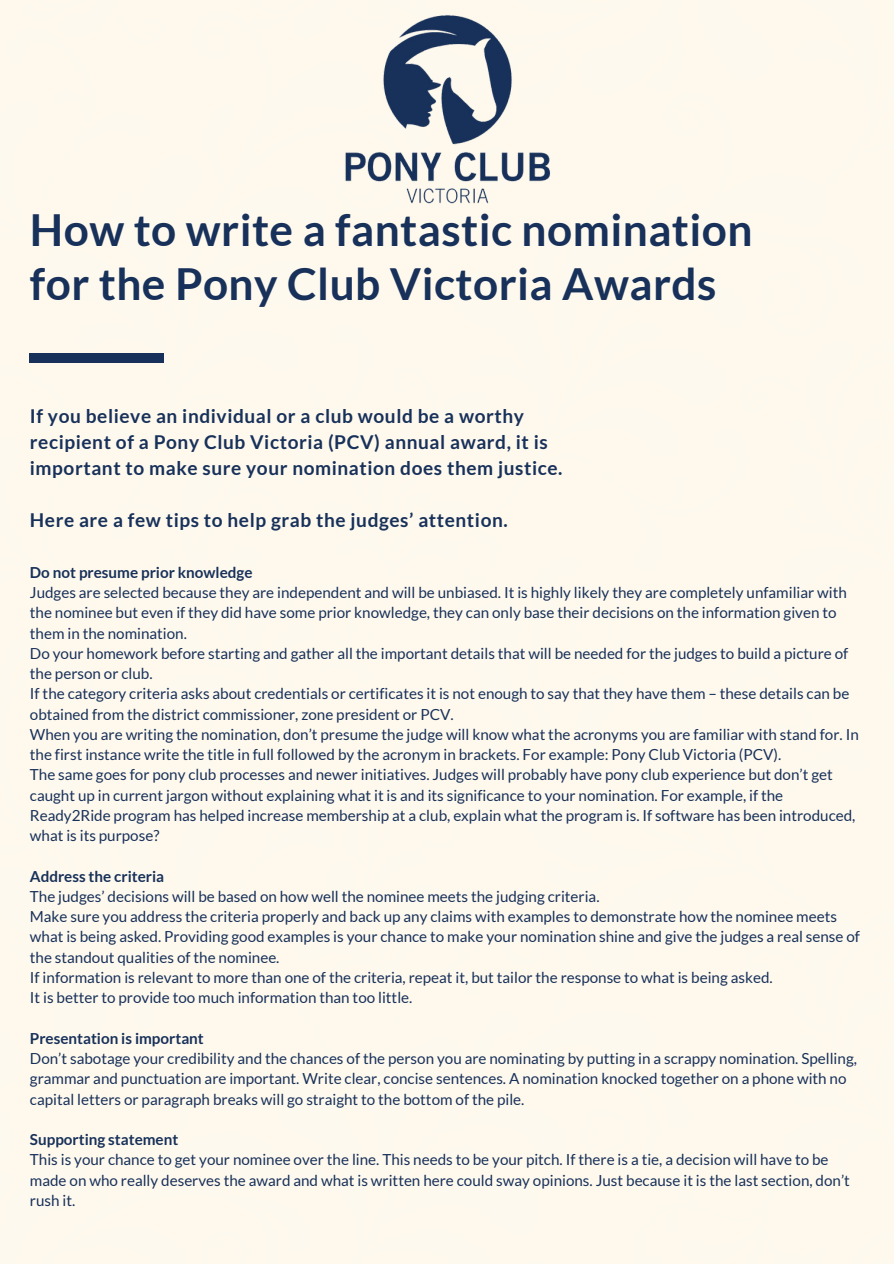
<style>
.page{position:relative;width:894px;height:1264px;background:#fff}
.page>*{position:absolute;margin:0;border:0;box-sizing:border-box;transform-origin:0 0}
.t1{font:700 44.1px/54px "Lato";letter-spacing:.01em;color:#18315a}
.t2{font:700 19.05px/25.8px "Lato";letter-spacing:.03em;color:#18315a}
.t3{font:15.15px/20.2px "Lato";color:#18315a}
.t4{font:700 15.15px "Lato";color:#18315a}
</style>
<div class="page">
<div style="left:0;top:0;width:893px;height:1263px;background:#fff9ed"></div>
<svg style="left:880px;top:0;width:13px;height:73px"></svg>
<div style="left:0;top:841px;width:154px;height:422px;background:#fff9ed"></div>
<div style="left:108px;top:146px;width:118px;height:180px;background:#fff9ed"></div>
<div style="left:292px;top:774px;width:103px;height:425px;background:#fff9ed"></div>
<div style="left:349px;top:441px;width:46px;height:98px;background:#fef9ed"></div>
<div style="left:21px;top:0;width:143px;height:45px;background:#fff9ed"></div>
<svg style="left:247px;top:0;width:31px;height:30px"></svg>
<div style="left:278px;top:0;width:368px;height:190px;background:#fff9ed"></div>
<div style="left:395px;top:240px;width:498px;height:1023px;background:#fff9ed"></div>
<div style="left:30px;top:353px;width:134px;height:9px;background:#18315a"></div>
<img style="left:343px;top:14px;width:209px;height:190px">
<h1 class="t1" style="left:30px;top:202px;width:724px">How to write a fantastic nomination for the Pony Club Victoria Awards</h1>
<p class="t2" style="left:30px;top:403px;width:534px">If you believe an individual or a club would be a worthy recipient of a Pony Club Victoria (PCV) annual award, it is important to make sure your nomination does them justice.</p>
<p class="t2" style="left:30px;top:506px;width:479px">Here are a few tips to help grab the judges’ attention.</p>
<h2 class="t4" style="left:30px;top:563px;width:224px">Do not presume prior knowledge</h2>
<p class="t3" style="left:30px;top:582px;width:818px">Judges are selected because they are independent and will be unbiased. It is highly likely they are completely unfamiliar with the nominee but even if they did have some prior knowledge, they can only base their decisions on the information given to them in the nomination.</p>
<p class="t3" style="left:30px;top:642px;width:819px">Do your homework before starting and gather all the important details that will be needed for the judges to build a picture of the person or club.</p>
<p class="t3" style="left:30px;top:683px;width:820px">If the category criteria asks about credentials or certificates it is not enough to say that they have them – these details can be obtained from the district commissioner, zone president or PCV.</p>
<p class="t3" style="left:30px;top:723px;width:830px">When you are writing the nomination, don’t presume the judge will know what the acronyms you are familiar with stand for. In the first instance write the title in full followed by the acronym in brackets. For example: Pony Club Victoria (PCV).</p>
<p class="t3" style="left:30px;top:764px;width:826px">The same goes for pony club processes and newer initiatives. Judges will probably have pony club experience but don’t get caught up in current jargon without explaining what it is and its significance to your nomination. For example, if the Ready2Ride program has helped increase membership at a club, explain what the program is. If software has been introduced, what is its purpose?</p>
<p class="t4" style="left:30px;top:866px;width:136px">Address the criteria</p>
<p class="t3" style="left:30px;top:885px;width:571px">The judges’ decisions will be based on how well the nominee meets the judging criteria.</p>
<p class="t3" style="left:30px;top:906px;width:831px">Make sure you address the criteria properly and back up any claims with examples to demonstrate how the nominee meets what is being asked. Providing good examples is your chance to make your nomination shine and give the judges a real sense of the standout qualities of the nominee.</p>
<p class="t3" style="left:30px;top:966px;width:744px">If information is relevant to more than one of the criteria, repeat it, but tailor the response to what is being asked.</p>
<p class="t3" style="left:30px;top:987px;width:384px">It is better to provide too much information than too little.</p>
<p class="t4" style="left:30px;top:1028px;width:175px">Presentation is important</p>
<p class="t3" style="left:30px;top:1047px;width:828px">Don’t sabotage your credibility and the chances of the person you are nominating by putting in a scrappy nomination. Spelling, grammar and punctuation are important. Write clear, concise sentences. A nomination knocked together on a phone with no capital letters or paragraph breaks will go straight to the bottom of the pile.</p>
<p class="t4" style="left:30px;top:1130px;width:150px">Supporting statement</p>
<p class="t3" style="left:30px;top:1149px;width:821px">This is your chance to get your nominee over the line. This needs to be your pitch. If there is a tie, a decision will have to be made on who really deserves the award and what is written here could sway opinions. Just because it is the last section, don’t rush it.</p>
</div>
